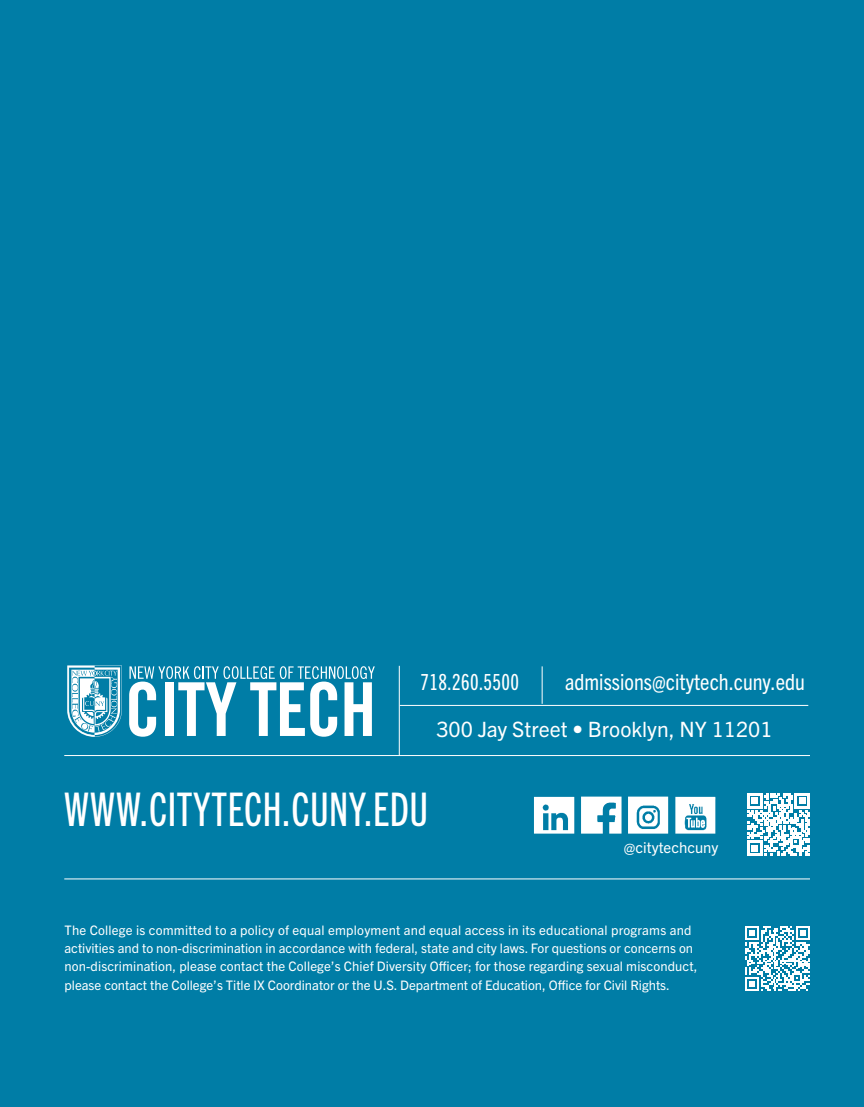
<style>
.page{position:relative;width:864px;height:1107px;background:#007da6}
.page>*{position:absolute;margin:0;border:0;box-sizing:border-box;transform-origin:0 0}
.t1{font:46.5px "Trade Gothic Next LT Pro Cm";letter-spacing:.01em;color:#fff}
.t2{font:condensed 22.2px "Trade Gothic Next LT Pro";color:#fff}
.t3{font:22.2px "Trade Gothic Next LT Pro Cm";letter-spacing:.02em;color:#fff}
.t4{font:21.15px "Trade Gothic Next LT Pro";color:#fff}
.t5{font:15px "Trade Gothic Next LT Pro";color:#fff}
.t6{font:13.2px/18.3px "Trade Gothic Next LT Pro";letter-spacing:.01em;color:#fff}
</style>
<div class="page">
<img style="left:534px;top:796px;width:182px;height:38px">
<hr style="left:64px;top:755px;width:746px;height:1px;background:#fff">
<hr style="left:64px;top:879px;width:746px;height:1px;background:#fff">
<hr style="left:400px;top:705px;width:408px;height:1px;background:#fff">
<svg style="left:67px;top:665px;width:55px;height:72px"></svg>
<svg style="left:129px;top:666px;width:246px;height:71px"></svg>
<hr style="left:399px;top:666px;width:1px;height:90px;background:#fff">
<hr style="left:542px;top:666px;width:1px;height:38px;background:#fff">
<svg style="left:747px;top:793px;width:63px;height:63px"></svg>
<svg style="left:745px;top:926px;width:65px;height:65px"></svg>
<p class="t3" style="left:420px;top:667px;width:100px">718.260.5500</p>
<p class="t2" style="left:565px;top:666px;width:241px">admissions@citytech.cuny.edu</p>
<p class="t4" style="left:436px;top:715px;width:338px">300 Jay Street • Brooklyn, NY 11201</p>
<h1 class="t1" style="left:64px;top:778px;width:366px">WWW.CITYTECH.CUNY.EDU</h1>
<p class="t5" style="left:624px;top:837px;width:96px">@citytechcuny</p>
<p class="t6" style="left:65px;top:920px;width:634px">The College is committed to a policy of equal employment and equal access in its educational programs and activities and to non-discrimination in accordance with federal, state and city laws. For questions or concerns on non-discrimination, please contact the College’s Chief Diversity Officer; for those regarding sexual misconduct, please contact the College’s Title IX Coordinator or the U.S. Department of Education, Office for Civil Rights.</p>
</div>
